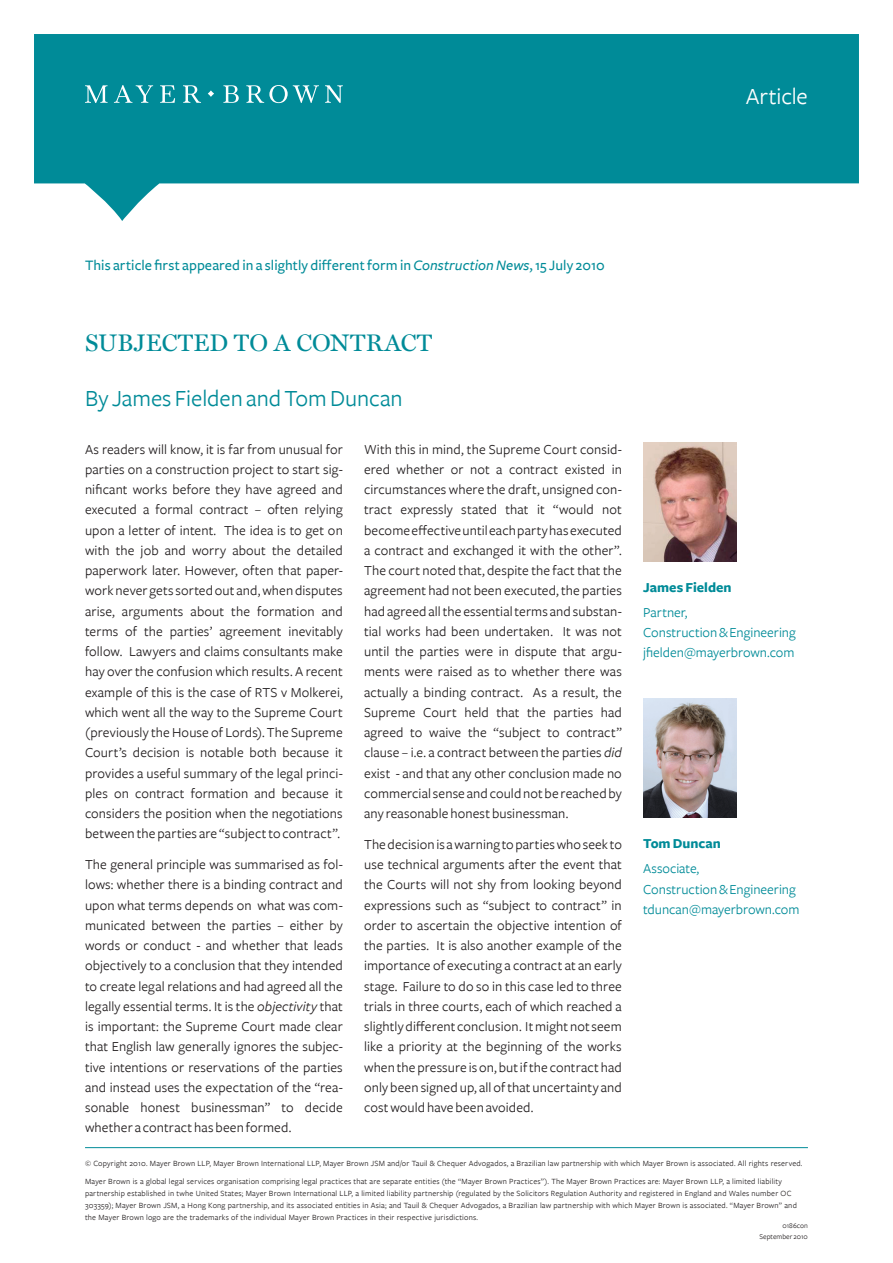
<style>
.page{position:relative;width:893px;height:1263px;background:#fff}
.page>*{position:absolute;margin:0;border:0;box-sizing:border-box;transform-origin:0 0}
.t1{font:24px "Freight Sans";color:#008b98}
.t2{font:24px "Miller Text";letter-spacing:.005em;color:#008b98}
.t3{font:24px "Freight Sans";letter-spacing:-.005em;color:#fff}
.t4{font:500 15px "Freight Sans";letter-spacing:.005em;color:#008b98}
.t5{font:14.25px/20.2px "Freight Sans";letter-spacing:.01em;color:#231f20;text-align:justify}
.t6{font:14.25px/20.2px "Freight Sans";color:#008b98}
.t7{font:700 14.25px "Freight Sans";color:#008b98}
.t8{font:8.25px/12px "Freight Sans";letter-spacing:.025em;color:#231f20}
.t9{font:7.5px/10.5px "Freight Sans";color:#231f20;text-align:right}
.s1{font-style:italic}
</style>
<div class="page">
<svg style="left:34px;top:34px;width:825px;height:187px;fill:#008b98"></svg>
<svg style="left:85px;top:85px;width:258px;height:18px;background:#38a4ae"></svg>
<img style="left:643px;top:442px;width:94px;height:119px">
<img style="left:643px;top:699px;width:94px;height:119px">
<hr style="left:85px;top:1147px;width:723px;height:1px;background:#008b98">
<h1 class="t3" style="left:746px;top:83px;width:64px">Article</h1>
<p class="t4" style="left:85px;top:257px;width:521px">This article first appeared in a slightly different form in <span class="s1">Construction News</span>, 15 July 2010</p>
<h1 class="t2" style="left:85px;top:329px;width:349px">SUBJECTED TO A CONTRACT</h1>
<h1 class="t1" style="left:85px;top:385px;width:319px">By James Fielden and Tom Duncan</h1>
<p class="t5" style="left:85px;top:439px;width:259px">As readers will know, it is far from unusual for parties on a construction project to start sig&shy;nificant works before they have agreed and executed a formal contract – often relying upon a letter of intent. The idea is to get on with the job and worry about the detailed paperwork later. However, often that paper&shy;work never gets sorted out and, when disputes arise, arguments about the formation and terms of the parties’ agreement inevitably follow. Lawyers and claims consultants make hay over the confusion which results. A recent example of this is the case of RTS v Molkerei, which went all the way to the Supreme Court (previously the House of Lords). The Supreme Court’s decision is notable both because it provides a useful summary of the legal princi&shy;ples on contract formation and because it considers the position when the negotiations between the parties are “subject to contract”.</p>
<p class="t5" style="left:85px;top:855px;width:259px">The general principle was summarised as fol&shy;lows: whether there is a binding contract and upon what terms depends on what was com&shy;municated between the parties – either by words or conduct - and whether that leads objectively to a conclusion that they intended to create legal relations and had agreed all the legally essential terms. It is the <span class="s1">objectivity</span> that is important: the Supreme Court made clear that English law generally ignores the subjec&shy;tive intentions or reservations of the parties and instead uses the expectation of the “rea&shy;sonable honest businessman” to decide whether a contract has been formed.</p>
<p class="t5" style="left:364px;top:439px;width:259px">With this in mind, the Supreme Court consid&shy;ered whether or not a contract existed in circumstances where the draft, unsigned con&shy;tract expressly stated that it “would not become effective until each party has executed a contract and exchanged it with the other”.<br>The court noted that, despite the fact that the agreement had not been executed, the parties had agreed all the essential terms and substan&shy;tial works had been undertaken. It was not until the parties were in dispute that argu&shy;ments were raised as to whether there was actually a binding contract. As a result, the Supreme Court held that the parties had agreed to waive the “subject to contract” clause – i.e. a contract between the parties <span class="s1">did </span>exist - and that any other conclusion made no commercial sense and could not be reached by any reasonable honest businessman.</p>
<p class="t5" style="left:364px;top:834px;width:259px">The decision is a warning to parties who seek to use technical arguments after the event that the Courts will not shy from looking beyond expressions such as “subject to contract” in order to ascertain the objective intention of the parties. It is also another example of the importance of executing a contract at an early stage. Failure to do so in this case led to three trials in three courts, each of which reached a slightly different conclusion. It might not seem like a priority at the beginning of the works when the pressure is on, but if the contract had only been signed up, all of that uncertainty and cost would have been avoided.</p>
<p class="t7" style="left:643px;top:579px;width:90px">James Fielden</p>
<p class="t6" style="left:643px;top:602px;width:154px">Partner,<br>Construction &amp; Engineering jfielden@mayerbrown.com</p>
<p class="t7" style="left:643px;top:836px;width:79px">Tom Duncan</p>
<p class="t6" style="left:643px;top:859px;width:158px">Associate,<br>Construction &amp; Engineering tduncan@mayerbrown.com</p>
<p class="t8" style="left:85px;top:1154px;width:719px;line-height:18px">© Copyright 2010. Mayer Brown LLP, Mayer Brown International LLP, Mayer Brown JSM and/or Tauil &amp; Chequer Advogados, a Brazilian law partnership with which Mayer Brown is associated. All rights reserved.<br>Mayer Brown is a global legal services organisation comprising legal practices that are separate entities (the “Mayer Brown Practices”). The Mayer Brown Practices are: Mayer Brown LLP, a limited liability</p>
<p class="t8" style="left:85px;top:1187px;width:713px">partnership established in twhe United States; Mayer Brown International LLP, a limited liability partnership (regulated by the Solicitors Regulation Authority and registered in England and Wales number OC<br>303359); Mayer Brown JSM, a Hong Kong partnership, and its associated entities in Asia; and Tauil &amp; Chequer Advogados, a Brazilian law partnership with which Mayer Brown is associated. “Mayer Brown” and the Mayer Brown logo are the trademarks of the individual Mayer Brown Practices in their respective jurisdictions.</p>
<p class="t9" style="left:759px;top:1220px;width:50px">0186con<br>September 2010</p>
</div>
